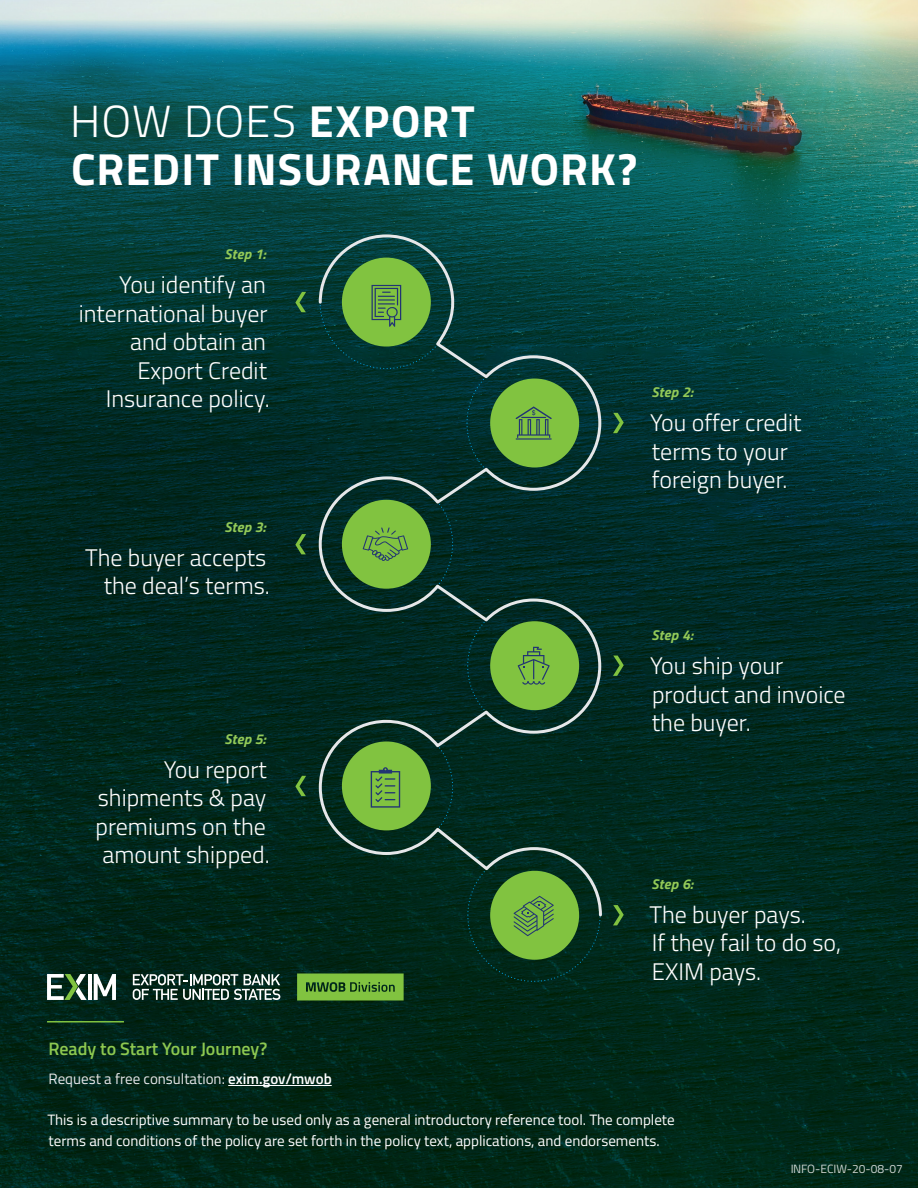
<style>
.page{position:relative;width:918px;height:1188px;background:#fff}
.page>*{position:absolute;margin:0;border:0;box-sizing:border-box;transform-origin:0 0}
.t1{font:700 45px/48px "Titillium Web";letter-spacing:.025em;color:#fff}
.t2{font:300 24px/28.5px "Titillium Web";color:#fff}
.h2__CTA{font:600 18px "Titillium Web";color:#8dc850}
.t3{font:15px/21px "Titillium Web";color:#fff}
.t4{font:15px "Titillium Web";color:#e6e7e9}
.h2__Steps{font:italic 700 14.25px "Titillium Web";letter-spacing:.02em;color:#93ca58}
.t5{font:12px "Titillium Web";color:#fff}
.s1{font-weight:300}
.s2{font-weight:600;color:#fff}
</style>
<div class="page">
<img style="left:0;top:0;width:918px;height:1188px">
<svg style="left:613px;top:413px;width:11px;height:20px"></svg>
<svg style="left:295px;top:292px;width:11px;height:20px"></svg>
<svg style="left:295px;top:534px;width:11px;height:20px"></svg>
<svg style="left:295px;top:776px;width:11px;height:20px"></svg>
<svg style="left:613px;top:656px;width:11px;height:20px"></svg>
<svg style="left:613px;top:905px;width:11px;height:20px"></svg>
<svg style="left:467px;top:918px;width:134px;height:64px;background:#295a28"></svg>
<svg style="left:317px;top:233px;width:286px;height:685px;background:#1b4b30"></svg>
<hr style="left:228px;top:1085px;width:104px;height:1px;background:#fff">
<hr style="left:47px;top:1021px;width:77px;height:2px;background:#81c340">
<svg style="left:297px;top:974px;width:107px;height:26px;background:#6eac3a"></svg>
<svg style="left:133px;top:974px;width:147px;height:26px"></svg>
<hr style="left:88px;top:974px;width:4px;height:26px;background:#fff">
<svg style="left:94px;top:974px;width:22px;height:26px"></svg>
<svg style="left:47px;top:974px;width:40px;height:26px"></svg>
<h1 class="t1" style="left:70px;top:95px;width:569px"><span class="s1">HOW DOES</span> EXPORT<br>CREDIT INSURANCE WORK?</h1>
<h2 class="h2__Steps" style="left:224px;top:243px;width:43px">Step 1:</h2>
<p class="t2" style="left:79px;top:269px;width:193px;text-align:right">You identify an international buyer and obtain an<br>Export Credit<br>Insurance policy.</p>
<h2 class="h2__Steps" style="left:224px;top:516px;width:43px">Step 3:</h2>
<p class="t2" style="left:85px;top:542px;width:186px;text-align:right">The buyer accepts the deal’s terms.</p>
<h2 class="h2__Steps" style="left:224px;top:728px;width:43px">Step 5:</h2>
<p class="t2" style="left:96px;top:754px;width:176px;text-indent:68px">You report shipments &amp; pay premiums on the amount shipped.</p>
<h2 class="h2__Steps" style="left:652px;top:381px;width:43px">Step 2:</h2>
<p class="t2" style="left:650px;top:407px;width:153px">You offer credit terms to your foreign buyer.</p>
<h2 class="h2__Steps" style="left:652px;top:624px;width:43px">Step 4:</h2>
<p class="t2" style="left:650px;top:651px;width:197px">You ship your product and invoice the buyer.</p>
<h2 class="h2__Steps" style="left:652px;top:873px;width:43px">Step 6:</h2>
<p class="t2" style="left:649px;top:899px;width:193px">The buyer pays.<br>If they fail to do so,<br>EXIM pays.</p>
<h2 class="h2__CTA" style="left:48px;top:1035px;width:220px">Ready to Start Your Journey?</h2>
<p class="t4" style="left:49px;top:1068px;width:285px">Request a free consultation: <span class="s2">exim.gov/mwob</span></p>
<p class="t3" style="left:47px;top:1109px;width:629px">This is a descriptive summary to be used only as a general introductory reference tool. The complete terms and conditions of the policy are set forth in the policy text, applications, and endorsements.</p>
<p class="t5" style="left:790px;top:1160px;width:114px">INFO-ECIW-20-08-07</p>
</div>
